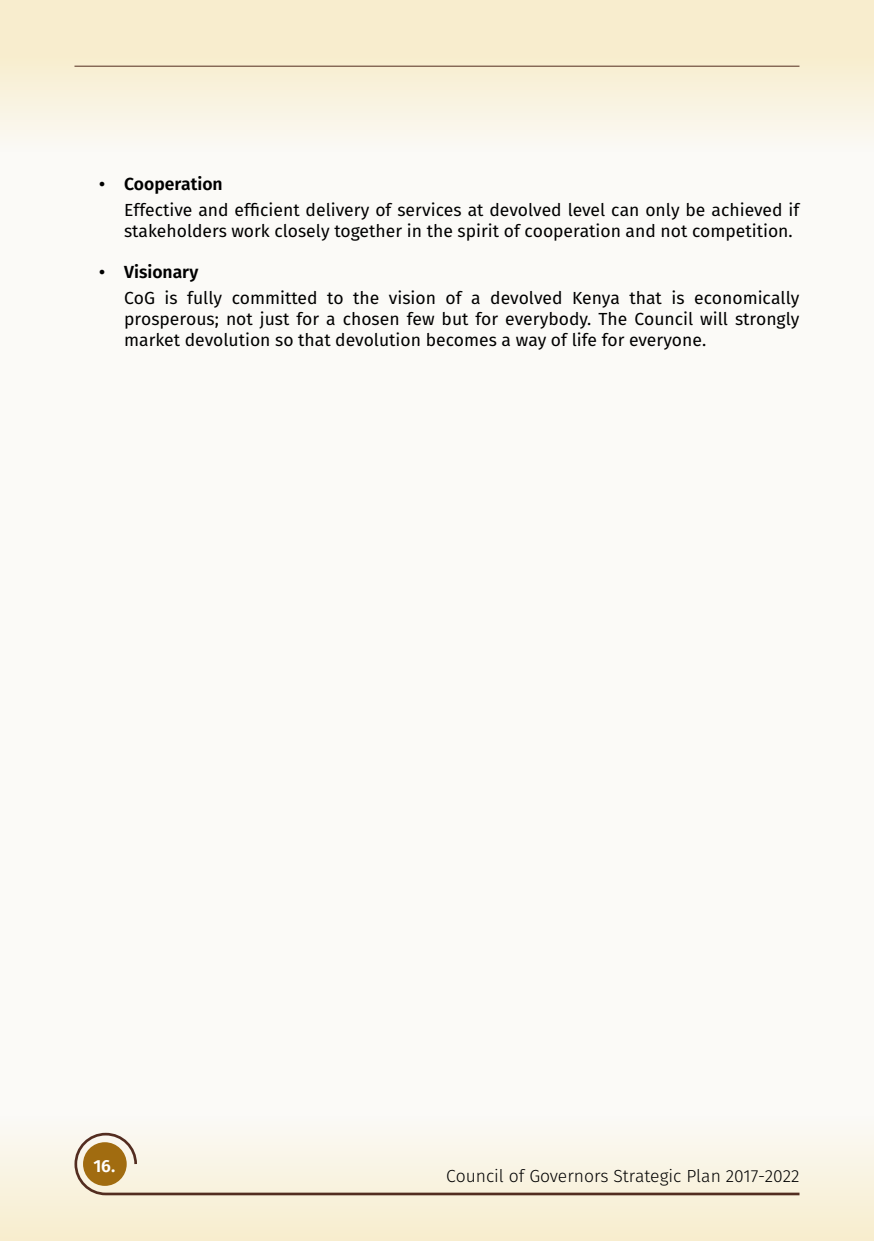
<style>
.page{position:relative;width:874px;height:1241px;background:#fff}
.page>*{position:absolute;margin:0;border:0;box-sizing:border-box;transform-origin:0 0}
.t1{font:17.5px/21px "Fira Sans";color:#000}
.t2{font:300 17.5px "Fira Sans";color:#000}
.t3{font:600 17.5px "Fira Sans";color:#000}
.t4{font:600 17.5px "Fira Sans";color:#fff}
</style>
<div class="page">
<div style="left:0;top:0;width:873px;height:1240px;background:#fbfaf7"></div>
<div style="left:0;top:0;width:873px;height:174px;background:linear-gradient(to bottom,#f7eac4,#fbfaf8)"></div>
<div style="left:0;top:1086px;width:873px;height:154px;background:linear-gradient(to bottom,#fbfcfd,#f8eecf)"></div>
<svg style="left:73px;top:1131px;width:728px;height:65px"></svg>
<div style="left:83px;top:1141px;width:44px;height:44px;background:#a16c10;border-radius:50%"></div>
<hr style="left:74px;top:66px;width:725px;height:1px;background:#532d20">
<p class="t3" style="left:99px;top:170px;width:125px">• Cooperation</p>
<p class="t1" style="left:124px;top:199px;width:676px">Effective and efficient delivery of services at devolved level can only be achieved if stakeholders work closely together in the spirit of cooperation and not competition.</p>
<p class="t3" style="left:99px;top:257px;width:101px">• Visionary</p>
<p class="t1" style="left:124px;top:287px;width:676px;text-align:justify">CoG is fully committed to the vision of a devolved Kenya that is economically prosperous; not just for a chosen few but for everybody. The Council will strongly market devolution so that devolution becomes a way of life for everyone.</p>
<p class="t4" style="left:93px;top:1151px;width:23px">16.</p>
<p class="t2" style="left:446px;top:1163px;width:354px">Council of Governors Strategic Plan 2017-2022</p>
</div>
